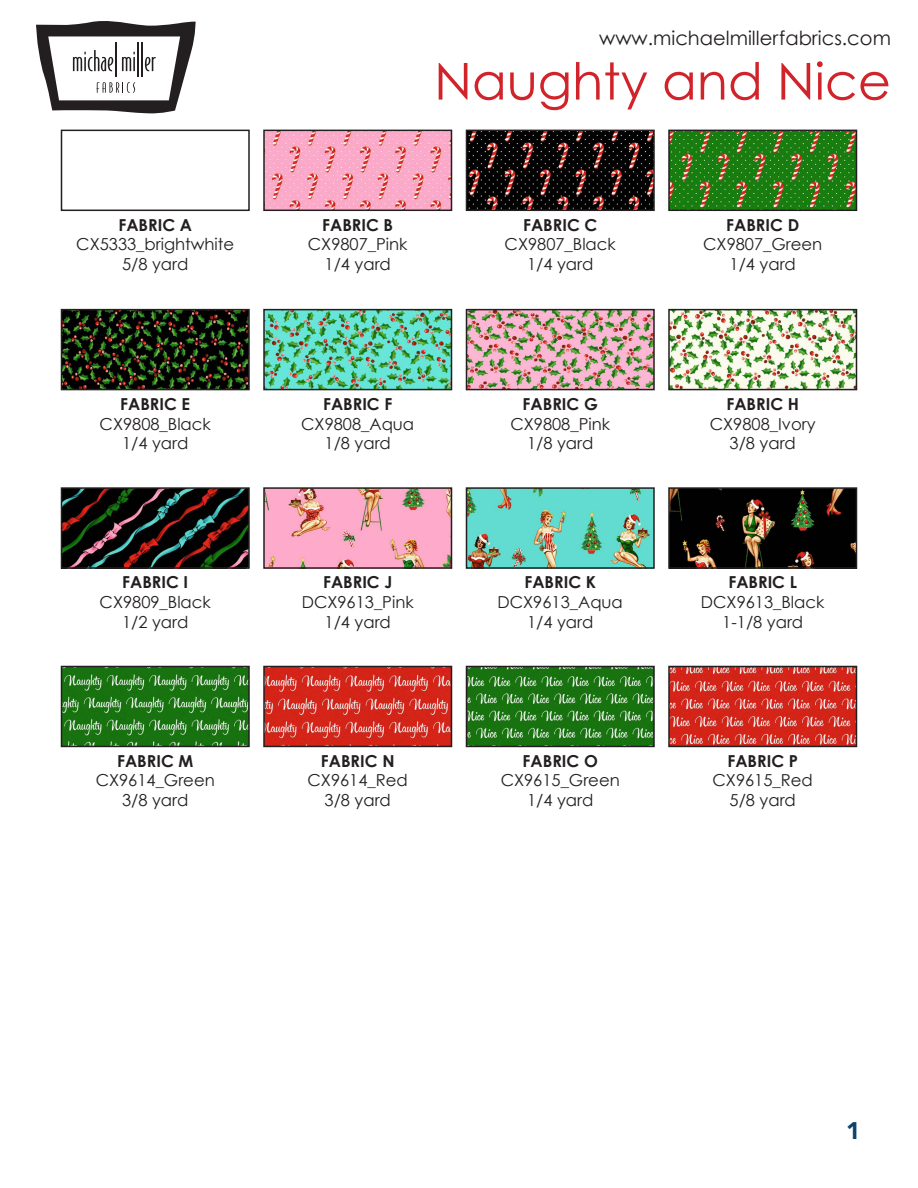
<style>
.page{position:relative;width:918px;height:1188px;background:#fff}
.page>*{position:absolute;margin:0;border:0;box-sizing:border-box;transform-origin:0 0}
.t1{font:51px "Century Gothic";color:#d1232a}
.t2{font:900 24px "Avenir";color:#0d426a}
.t3{font:19.5px "Century Gothic";color:#231f20}
.t4{font:16.5px "Century Gothic";color:#231f20}
.t5{font:700 16.5px "Century Gothic";color:#231f20}
</style>
<div class="page">
<svg style="left:36px;top:21px;width:160px;height:93px"></svg>
<div style="left:61px;top:130px;width:189px;height:81px;border:2px solid #231f20"></div>
<img style="left:266px;top:133px;width:183px;height:75px">
<div style="left:263px;top:130px;width:189px;height:81px;border:2px solid #231f20"></div>
<img style="left:469px;top:133px;width:183px;height:75px">
<div style="left:466px;top:130px;width:189px;height:81px;border:2px solid #231f20"></div>
<img style="left:671px;top:133px;width:183px;height:75px">
<div style="left:668px;top:130px;width:189px;height:81px;border:2px solid #231f20"></div>
<img style="left:64px;top:312px;width:183px;height:75px">
<div style="left:61px;top:309px;width:189px;height:81px;border:2px solid #231f20"></div>
<img style="left:266px;top:312px;width:183px;height:75px">
<div style="left:263px;top:309px;width:189px;height:81px;border:2px solid #231f20"></div>
<img style="left:469px;top:312px;width:183px;height:75px">
<div style="left:466px;top:309px;width:189px;height:81px;border:2px solid #231f20"></div>
<img style="left:671px;top:312px;width:183px;height:75px">
<div style="left:668px;top:309px;width:189px;height:81px;border:2px solid #231f20"></div>
<img style="left:64px;top:490px;width:183px;height:76px">
<div style="left:61px;top:487px;width:189px;height:82px;border:2px solid #231f20"></div>
<img style="left:266px;top:490px;width:183px;height:76px">
<div style="left:263px;top:487px;width:189px;height:82px;border:2px solid #231f20"></div>
<img style="left:469px;top:490px;width:183px;height:76px">
<div style="left:466px;top:487px;width:189px;height:82px;border:2px solid #231f20"></div>
<img style="left:671px;top:490px;width:183px;height:76px">
<div style="left:668px;top:487px;width:189px;height:82px;border:2px solid #231f20"></div>
<img style="left:64px;top:669px;width:183px;height:75px">
<div style="left:61px;top:666px;width:189px;height:81px;border:2px solid #231f20"></div>
<img style="left:469px;top:669px;width:183px;height:75px">
<div style="left:466px;top:666px;width:189px;height:81px;border:2px solid #231f20"></div>
<img style="left:266px;top:669px;width:183px;height:75px">
<div style="left:263px;top:666px;width:189px;height:81px;border:2px solid #231f20"></div>
<img style="left:671px;top:669px;width:183px;height:75px">
<div style="left:668px;top:666px;width:189px;height:81px;border:2px solid #231f20"></div>
<p class="t5" style="left:118px;top:214px;width:75px">FABRIC A</p>
<p class="t4" style="left:76px;top:234px;width:159px">CX5333_brightwhite</p>
<p class="t4" style="left:122px;top:254px;width:68px">5/8 yard</p>
<p class="t5" style="left:120px;top:393px;width:71px">FABRIC E</p>
<p class="t4" style="left:100px;top:414px;width:113px">CX9808_Black</p>
<p class="t4" style="left:122px;top:433px;width:68px">1/4 yard</p>
<p class="t5" style="left:122px;top:572px;width:67px">FABRIC I</p>
<p class="t4" style="left:100px;top:592px;width:113px">CX9809_Black</p>
<p class="t4" style="left:122px;top:612px;width:68px">1/2 yard</p>
<p class="t5" style="left:117px;top:750px;width:78px">FABRIC M</p>
<p class="t4" style="left:96px;top:770px;width:121px">CX9614_Green</p>
<p class="t4" style="left:122px;top:790px;width:68px">3/8 yard</p>
<p class="t3" style="left:599px;top:26px;width:293px">www.michaelmillerfabrics.com</p>
<h1 class="t1" style="left:434px;top:50px;width:458px">Naughty and Nice</h1>
<p class="t5" style="left:322px;top:214px;width:72px">FABRIC B</p>
<p class="t4" style="left:308px;top:234px;width:101px">CX9807_Pink</p>
<p class="t4" style="left:325px;top:254px;width:68px">1/4 yard</p>
<p class="t5" style="left:523px;top:214px;width:76px">FABRIC C</p>
<p class="t4" style="left:505px;top:234px;width:113px">CX9807_Black</p>
<p class="t4" style="left:527px;top:254px;width:68px">1/4 yard</p>
<p class="t5" style="left:726px;top:214px;width:74px">FABRIC D</p>
<p class="t4" style="left:703px;top:234px;width:121px">CX9807_Green</p>
<p class="t4" style="left:730px;top:254px;width:68px">1/4 yard</p>
<p class="t5" style="left:323px;top:393px;width:71px">FABRIC F</p>
<p class="t4" style="left:301px;top:414px;width:115px">CX9808_Aqua</p>
<p class="t4" style="left:325px;top:433px;width:68px">1/8 yard</p>
<p class="t5" style="left:323px;top:572px;width:71px">FABRIC J</p>
<p class="t4" style="left:302px;top:592px;width:113px">DCX9613_Pink</p>
<p class="t4" style="left:325px;top:612px;width:68px">1/4 yard</p>
<p class="t5" style="left:321px;top:750px;width:75px">FABRIC N</p>
<p class="t4" style="left:308px;top:770px;width:102px">CX9614_Red</p>
<p class="t4" style="left:325px;top:790px;width:68px">3/8 yard</p>
<p class="t5" style="left:523px;top:393px;width:77px">FABRIC G</p>
<p class="t4" style="left:510px;top:414px;width:101px">CX9808_Pink</p>
<p class="t4" style="left:527px;top:433px;width:68px">1/8 yard</p>
<p class="t5" style="left:524px;top:572px;width:73px">FABRIC K</p>
<p class="t4" style="left:498px;top:592px;width:127px">DCX9613_Aqua</p>
<p class="t4" style="left:527px;top:612px;width:68px">1/4 yard</p>
<p class="t5" style="left:523px;top:750px;width:77px">FABRIC O</p>
<p class="t4" style="left:501px;top:770px;width:121px">CX9615_Green</p>
<p class="t4" style="left:527px;top:790px;width:68px">1/4 yard</p>
<p class="t5" style="left:726px;top:393px;width:74px">FABRIC H</p>
<p class="t4" style="left:710px;top:414px;width:107px">CX9808_Ivory</p>
<p class="t4" style="left:730px;top:433px;width:68px">3/8 yard</p>
<p class="t5" style="left:728px;top:572px;width:70px">FABRIC L</p>
<p class="t4" style="left:701px;top:592px;width:125px">DCX9613_Black</p>
<p class="t4" style="left:722px;top:612px;width:82px">1-1/8 yard</p>
<p class="t5" style="left:727px;top:750px;width:72px">FABRIC P</p>
<p class="t4" style="left:713px;top:770px;width:102px">CX9615_Red</p>
<p class="t4" style="left:730px;top:790px;width:68px">5/8 yard</p>
<h2 class="t2" style="left:846px;top:1110px;width:16px">1</h2>
</div>
